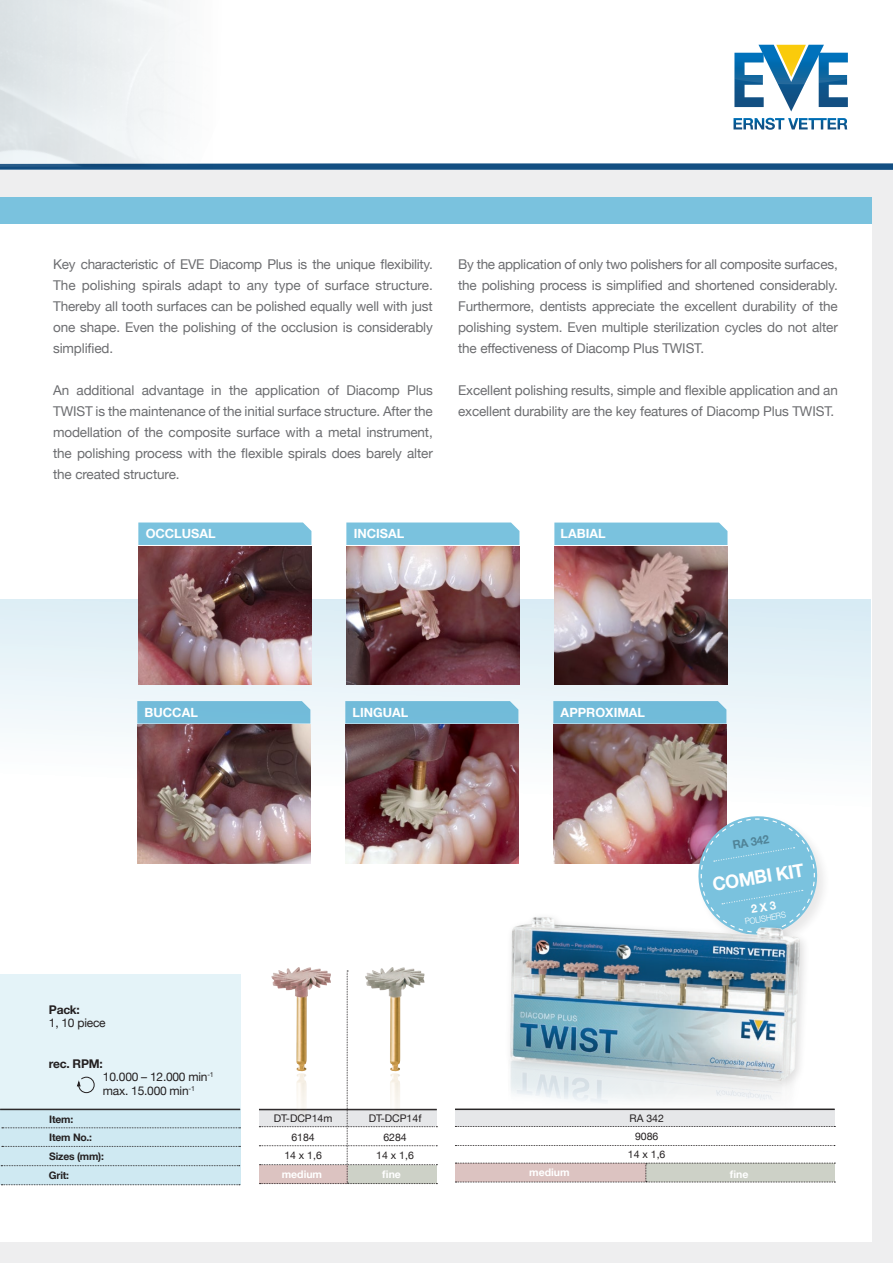
<style>
.page{position:relative;width:893px;height:1263px;background:#fff}
.page>*{position:absolute;margin:0;border:0;box-sizing:border-box;transform-origin:0 0}
.t1{font:700 18.6px "Helvetica Neue";color:#fff;scale:.96 1}
.t2{font:13.5px/21px "Helvetica Neue";letter-spacing:-.01em;color:#6c6d70;text-align:justify}
.t3{font:700 12.6px "Helvetica Neue";color:#fff}
.t4{font:12px "Helvetica Neue";letter-spacing:-.02em;color:#231f20}
.t5{font:700 12px "Helvetica Neue";letter-spacing:-.02em;color:#231f20}
.t6{font:700 11.7px "Helvetica Neue";color:#508397;scale:.96 1}
.t7{font:10.5px "Helvetica Neue";color:#231f20}
.t8{font:700 10.5px "Helvetica Neue";color:#fff}
.t9{font:700 10.35px "Helvetica Neue";letter-spacing:-.02em;color:#231f20}
.t10{font:300 8.25px "Helvetica Neue";color:#fff;scale:.96 1}
</style>
<div class="page">
<div style="left:0;top:170px;width:893px;height:1093px;background:#eeeeef"></div>
<div style="left:0;top:213px;width:872px;height:1029px;background:#fff"></div>
<div style="left:0;top:599px;width:870px;height:218px;background:linear-gradient(to bottom,#daecf5,#fffffe)"></div>
<svg style="left:0;top:974px;width:240px;height:210px;background:#dceef5"></svg>
<div style="left:0;top:197px;width:872px;height:26px;background:#7ac2de"></div>
<svg style="left:259px;top:971px;width:178px;height:213px"></svg>
<hr style="left:0;top:1109px;width:240px;height:1px;background:#231f20">
<svg style="left:2px;top:1127px;width:238px;height:1px"></svg>
<svg style="left:2px;top:1146px;width:238px;height:1px"></svg>
<svg style="left:1px;top:1165px;width:239px;height:1px"></svg>
<svg style="left:1px;top:1184px;width:239px;height:1px"></svg>
<div style="left:455px;top:1109px;width:380px;height:17px;background:#e6e7e9"></div>
<svg style="left:455px;top:1145px;width:380px;height:1px"></svg>
<svg style="left:455px;top:1126px;width:380px;height:1px"></svg>
<svg style="left:455px;top:1163px;width:380px;height:19px;background:#cfc5bf"></svg>
<hr style="left:455px;top:1109px;width:380px;height:1px;background:#231f20">
<img style="left:0;top:0;width:272px;height:167px">
<svg style="left:733px;top:118px;width:114px;height:12px"></svg>
<svg style="left:734px;top:45px;width:114px;height:67px"></svg>
<img style="left:271px;top:967px;width:60px;height:104px">
<img style="left:271px;top:1073px;width:60px;height:104px">
<img style="left:365px;top:967px;width:60px;height:104px">
<img style="left:365px;top:1073px;width:60px;height:104px">
<img style="left:138px;top:546px;width:173px;height:139px">
<div style="left:138px;top:522px;width:173px;height:23px;background:#7ac2de"></div>
<img style="left:346px;top:546px;width:173px;height:139px">
<div style="left:346px;top:522px;width:173px;height:23px;background:#7ac2de"></div>
<img style="left:554px;top:546px;width:173px;height:139px">
<div style="left:554px;top:522px;width:173px;height:23px;background:#7ac2de"></div>
<img style="left:138px;top:725px;width:173px;height:138px">
<div style="left:137px;top:701px;width:173px;height:22px;background:#72bcda"></div>
<img style="left:346px;top:725px;width:173px;height:138px">
<div style="left:345px;top:701px;width:173px;height:22px;background:#72bbd9"></div>
<img style="left:553px;top:725px;width:173px;height:138px">
<div style="left:553px;top:701px;width:173px;height:22px;background:#71bbd9"></div>
<div style="left:696px;top:814px;width:135px;height:135px;background:#fff"></div>
<div style="left:504px;top:912px;width:306px;height:207px;background:#231f20;opacity:.15"></div>
<img style="left:509px;top:912px;width:290px;height:207px">
<svg style="left:76px;top:1076px;width:19px;height:17px"></svg>
<svg style="left:694px;top:812px;width:128px;height:127px"></svg>
<p class="t2" style="left:53px;top:254px;width:381px">Key characteristic of EVE Diacomp Plus is the unique flexibility.<br>The polishing spirals adapt to any type of surface structure.<br>Thereby all tooth surfaces can be polished equally well with just one shape. Even the polishing of the occlusion is considerably simplified.</p>
<p class="t2" style="left:53px;top:380px;width:381px">An additional advantage in the application of Diacomp Plus TWIST is the maintenance of the initial surface structure. After the modellation of the composite surface with a metal instrument, the polishing process with the flexible spirals does barely alter the created structure.</p>
<p class="t2" style="left:458px;top:254px;width:381px">By the application of only two polishers for all composite surfaces, the polishing process is simplified and shortened considerably.<br>Furthermore, dentists appreciate the excellent durability of the polishing system. Even multiple sterilization cycles do not alter the effectiveness of Diacomp Plus TWIST.</p>
<p class="t2" style="left:458px;top:380px;width:381px">Excellent polishing results, simple and flexible application and an excellent durability are the key features of Diacomp Plus TWIST.</p>
<p class="t3" style="left:146px;top:524px;width:71px">OCCLUSAL</p>
<p class="t3" style="left:354px;top:524px;width:52px">INCISAL</p>
<p class="t3" style="left:561px;top:524px;width:47px">LABIAL</p>
<p class="t3" style="left:145px;top:702px;width:55px">BUCCAL</p>
<p class="t3" style="left:353px;top:702px;width:57px">LINGUAL</p>
<p class="t5" style="left:49px;top:1000px;width:33px">Pack:</p>
<p class="t4" style="left:49px;top:1014px;width:58px">1, 10 piece</p>
<p class="t5" style="left:49px;top:1054px;width:55px">rec. RPM:</p>
<p class="t4" style="left:103px;top:1068px;width:112px">10.000 – 12.000 min<sup>-1</sup></p>
<p class="t4" style="left:103px;top:1082px;width:94px">max. 15.000 min<sup>-1</sup></p>
<p class="t9" style="left:49px;top:1111px;width:26px">Item:</p>
<p class="t9" style="left:49px;top:1148px;width:56px">Sizes (mm):</p>
<p class="t9" style="left:49px;top:1167px;width:22px">Grit:</p>
<p class="t9" style="left:49px;top:1129px;width:44px">Item No.:</p>
<p class="t7" style="left:274px;top:1111px;width:60px">DT-DCP14m</p>
<p class="t7" style="left:369px;top:1111px;width:54px">DT-DCP14f</p>
<p class="t7" style="left:291px;top:1130px;width:25px">6184</p>
<p class="t7" style="left:383px;top:1130px;width:25px">6284</p>
<p class="t7" style="left:284px;top:1148px;width:39px">14 x 1,6</p>
<p class="t7" style="left:376px;top:1148px;width:39px">14 x 1,6</p>
<p class="t8" style="left:282px;top:1166px;width:42px">medium</p>
<p class="t8" style="left:382px;top:1166px;width:20px">fine</p>
<p class="t3" style="left:561px;top:702px;width:86px">APPROXIMAL</p>
<p class="t6" style="left:731px;top:836px;width:40px;rotate:-10deg">RA 342</p>
<p class="t1" style="left:710px;top:870px;width:98px;rotate:-9deg">COMBI KIT</p>
<p class="t10" style="left:744px;top:915px;width:45px;rotate:-10deg">POLISHERS</p>
<p class="t7" style="left:629px;top:1111px;width:36px">RA 342</p>
<p class="t7" style="left:635px;top:1129px;width:25px">9086</p>
<p class="t7" style="left:628px;top:1147px;width:39px">14 x 1,6</p>
<p class="t8" style="left:529px;top:1164px;width:42px">medium</p>
<p class="t8" style="left:730px;top:1165px;width:20px">fine</p>
</div>
